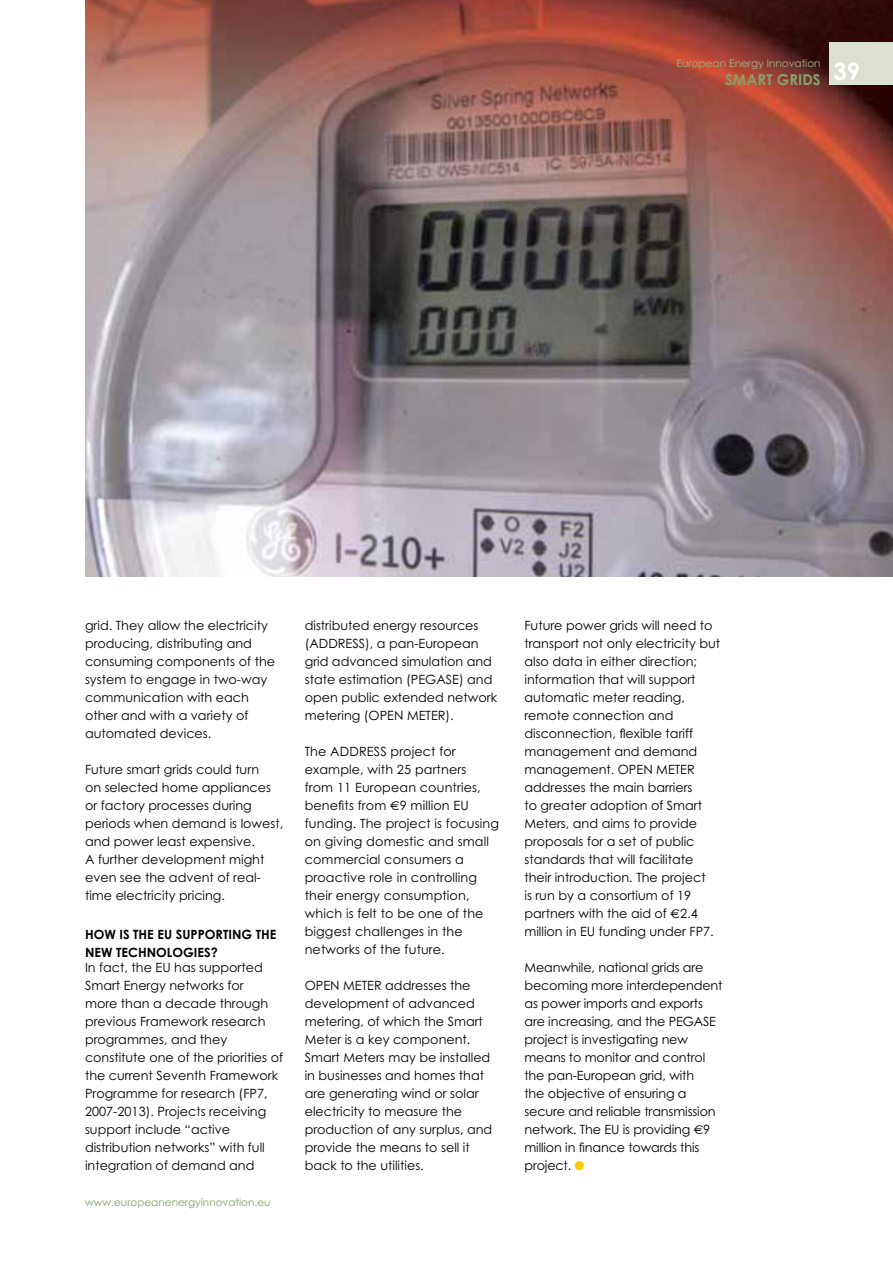
<style>
.page{position:relative;width:893px;height:1263px;background:#fff}
.page>*{position:absolute;margin:0;border:0;box-sizing:border-box;transform-origin:0 0}
.t1{font:700 24px "Century Gothic";color:#fff}
.t2{font:700 15px "Century Gothic";color:#85a16b}
.t3{font:12.75px/18px "Century Gothic";color:#000}
.t4{font:700 12.75px/18px "Century Gothic";color:#000}
.t5{font:10.5px "Century Gothic";color:#85a16b}
.t6{font:10.5px "Century Gothic";color:#a0b389}
.s1{font-family:"Euro Sans"}
.s2{color:#ffcb05}
</style>
<div class="page">
<img style="left:85px;top:0;width:808px;height:576px">
<div style="left:829px;top:43px;width:64px;height:42px;background:#dce0d0"></div>
<p class="t6" style="left:677px;top:57px;width:146px">European Energy Innovation</p>
<p class="t2" style="left:725px;top:70px;width:97px">SMART GRIDS</p>
<h1 class="t1" style="left:833px;top:56px;width:28px">39</h1>
<p class="t3" style="left:85px;top:616px;width:192px">grid. They allow the electricity producing, distributing and consuming components of the system to engage in two-way communication with each other and with a variety of automated devices.</p>
<p class="t3" style="left:85px;top:760px;width:200px">Future smart grids could turn<br>on selected home appliances or factory processes during periods when demand is lowest, and power least expensive.<br>A further development might even see the advent of real&shy;time electricity pricing.</p>
<p class="t4" style="left:85px;top:925px;width:193px">HOW IS THE EU SUPPORTING THE<br>NEW TECHNOLOGIES?</p>
<p class="t3" style="left:85px;top:958px;width:199px">In fact, the EU has supported<br>Smart Energy networks for<br>more than a decade through previous Framework research programmes, and they constitute one of the priorities of the current Seventh Framework<br>Programme for research (FP7,<br>2007-2013). Projects receiving support include “active distribution networks” with full integration of demand and</p>
<p class="t5" style="left:85px;top:1196px;width:187px">www.europeanenergyinnovation.eu</p>
<p class="t3" style="left:305px;top:616px;width:194px">distributed energy resources (ADDRESS), a pan-European grid advanced simulation and state estimation (PEGASE) and open public extended network metering (OPEN METER).</p>
<p class="t3" style="left:305px;top:742px;width:196px">The ADDRESS project for example, with 25 partners<br>from 11 European countries, benefits from <span class="s1">€</span>9 million EU funding. The project is focusing on giving domestic and small commercial consumers a proactive role in controlling their energy consumption, which is felt to be one of the biggest challenges in the networks of the future.</p>
<p class="t3" style="left:305px;top:976px;width:189px">OPEN METER addresses the development of advanced metering, of which the Smart<br>Meter is a key component.<br>Smart Meters may be installed in businesses and homes that are generating wind or solar electricity to measure the production of any surplus, and provide the means to sell it back to the utilities.</p>
<p class="t3" style="left:524px;top:616px;width:197px">Future power grids will need to transport not only electricity but also data in either direction; information that will support automatic meter reading, remote connection and disconnection, flexible tariff management and demand management. OPEN METER addresses the main barriers<br>to greater adoption of Smart<br>Meters, and aims to provide proposals for a set of public standards that will facilitate their introduction. The project<br>is run by a consortium of 19 partners with the aid of <span class="s1">€</span>2.4 million in EU funding under FP7.</p>
<p class="t3" style="left:524px;top:958px;width:200px">Meanwhile, national grids are becoming more interdependent as power imports and exports are increasing, and the PEGASE project is investigating new means to monitor and control the pan-European grid, with<br>the objective of ensuring a secure and reliable transmission network. The EU is providing <span class="s1">€</span>9 million in finance towards this project. <span class="s2">●</span></p>
</div>
